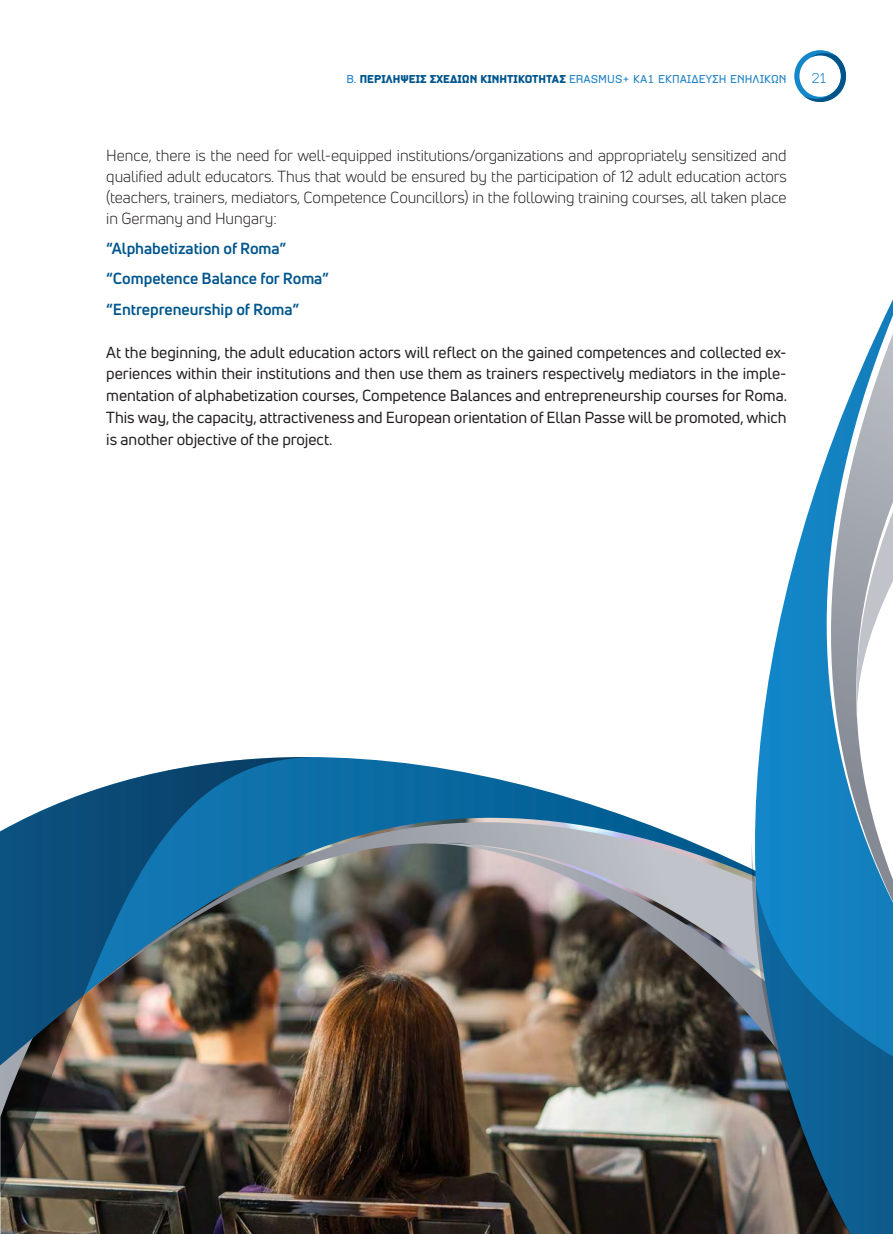
<style>
.page{position:relative;width:893px;height:1234px;background:#fff}
.page>*{position:absolute;margin:0;border:0;box-sizing:border-box;transform-origin:0 0}
.t1{font:15.75px/21.8px "Uni Neue";letter-spacing:-.005em;color:#231f20;text-align:justify}
.t2{font:15.75px/21px "Uni Neue";letter-spacing:-.005em;color:#231f20;text-align:justify}
.t3{font:700 15.75px/30.3px "Uni Neue";letter-spacing:-.005em;color:#00568d}
.t4{font:300 15px "CF Armadillo Std";color:#2484c6}
.t5{font:500 12px "CF Armadillo Std";letter-spacing:.005em;color:#2484c6}
.s1{font-weight:700;color:#00568d}
</style>
<div class="page">
<svg style="left:794px;top:50px;width:52px;height:52px"></svg>
<img style="left:320px;top:1065px;width:393px;height:168px">
<svg style="left:320px;top:1033px;width:90px;height:32px;background:#5b3a23"></svg>
<img style="left:320px;top:757px;width:355px;height:276px">
<img style="left:410px;top:835px;width:303px;height:245px">
<img style="left:0;top:757px;width:320px;height:476px">
<svg style="left:713px;top:299px;width:180px;height:934px"></svg>
<svg style="left:752px;top:835px;width:141px;height:398px;background:#266d98"></svg>
<p class="t5" style="left:346px;top:72px;width:442px">B. <span class="s1">ΠΕΡΙΛΉΨΕΙΣ ΣΧΕΔΊΩΝ ΚΙΝΗΤΙΚΌΤΗΤΑΣ</span> ERASMUS+ ΚΑ1 ΕΚΠΑΊΔΕΥΣΗ ΕΝΗΛΊΚΩΝ</p>
<p class="t4" style="left:811px;top:70px;width:18px">21</p>
<p class="t2" style="left:106px;top:144px;width:682px">Hence, there is the need for well-equipped institutions/organizations and appropriately sensitized and qualified adult educators. Thus that would be ensured by the participation of 12 adult education actors (teachers, trainers, mediators, Competence Councillors) in the following training courses, all taken place in Germany and Hungary:</p>
<p class="t3" style="left:106px;top:233px;width:224px">“Alphabetization of Roma” “Competence Balance for Roma” “Entrepreneurship of Roma”</p>
<p class="t1" style="left:106px;top:341px;width:682px">At the beginning, the adult education actors will reflect on the gained competences and collected ex&shy;periences within their institutions and then use them as trainers respectively mediators in the imple&shy;mentation of alphabetization courses, Competence Balances and entrepreneurship courses for Roma.<br>This way, the capacity, attractiveness and European orientation of Ellan Passe will be promoted, which is another objective of the project.</p>
</div>
